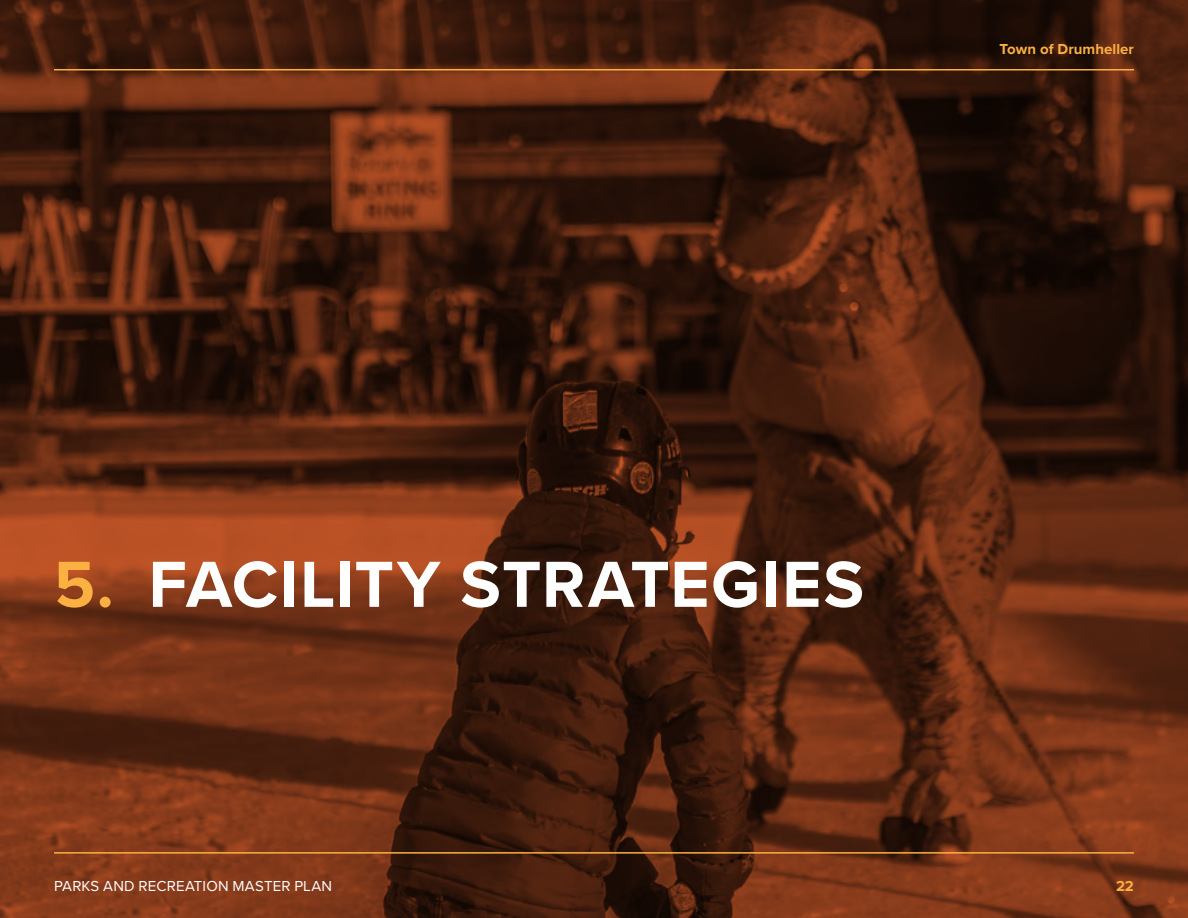
<style>
.page{position:relative;width:1188px;height:918px;background:#fff}
.page>*{position:absolute;margin:0;border:0;box-sizing:border-box;transform-origin:0 0}
.t1{font:700 67.5px "Proxima Nova";letter-spacing:.02em;color:#fff}
.t2{font:15px "Proxima Nova";letter-spacing:.01em;color:#fff}
.t3{font:700 15px "Proxima Nova";letter-spacing:.005em;color:#fbb042}
.s1{color:#fbb042}
</style>
<div class="page">
<img style="left:0;top:0;width:1188px;height:918px">
<hr style="left:54px;top:852px;width:1080px;height:2px;background:#fbb042">
<hr style="left:54px;top:69px;width:1080px;height:1px;background:#fbb042">
<p class="t3" style="left:1000px;top:38px;width:136px">Town of Drumheller</p>
<h1 class="t1" style="left:54px;top:534px;width:812px"><span class="s1">5.</span> FACILITY STRATEGIES</h1>
<p class="t2" style="left:54px;top:875px;width:280px">PARKS AND RECREATION MASTER PLAN</p>
<p class="t3" style="left:1116px;top:875px;width:19px">22</p>
</div>
